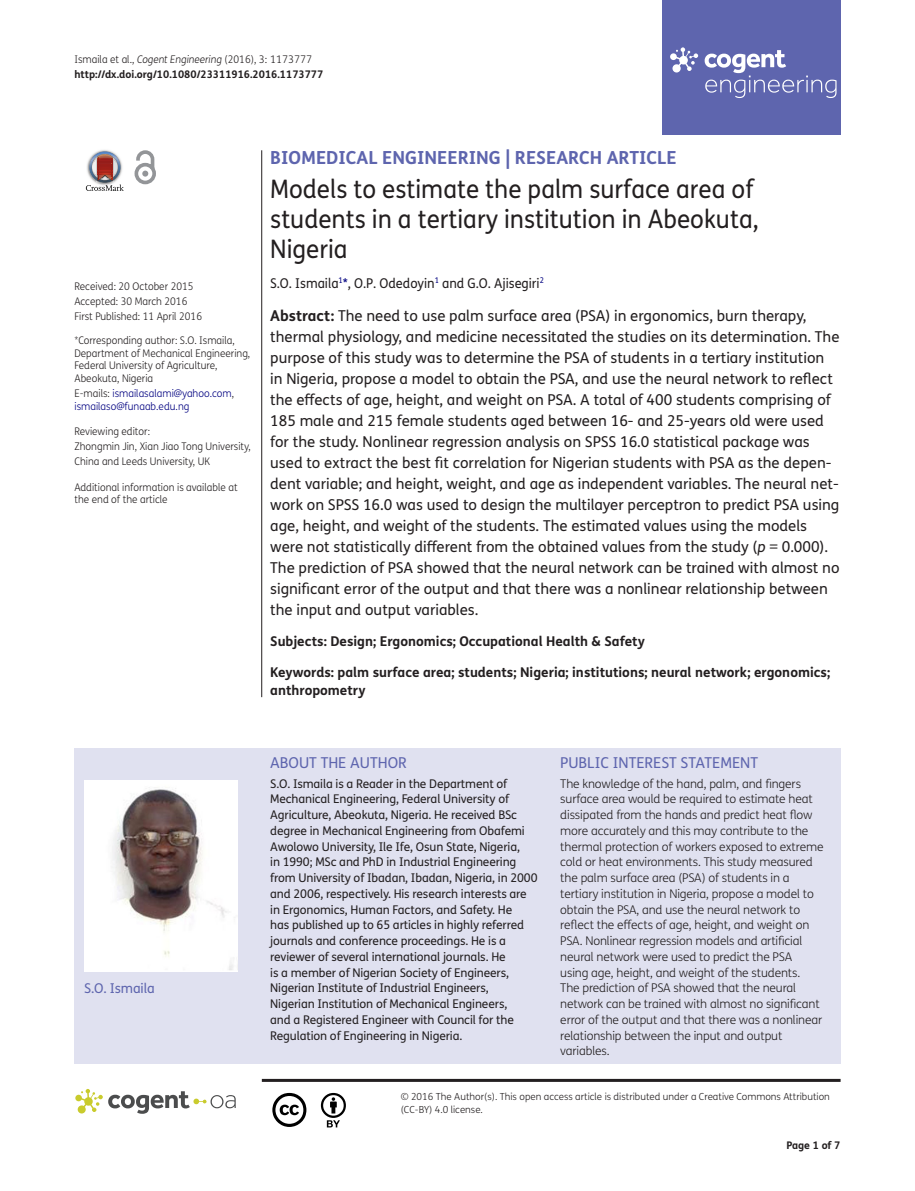
<style>
.page{position:relative;width:915px;height:1191px;background:#fff}
.page>*{position:absolute;margin:0;border:0;box-sizing:border-box;transform-origin:0 0}
.t1{font:25.5px/30px "FS Me Pro";color:#231f20;scale:.95 1}
.t2{font:700 18px "FS Me Pro";color:#5e65ae}
.t3{font:15px/21px "FS Me Pro";color:#231f20}
.t4{font:15px "FS Me Pro";color:#5e65ae}
.t5{font:700 13.5px/18px "FS Me Pro";color:#231f20}
.t6{font:13.5px "FS Me Pro";color:#231f20;scale:.95 1}
.t7{font:13.5px "FS Me Pro";letter-spacing:-.01em;color:#5e65ae}
.t8{font:12px/15.8px "FS Me Pro";letter-spacing:-.01em;color:#231f20}
.t9{font:300 12px/15.8px "FS Me Pro";letter-spacing:-.01em;color:#231f20}
.t10{font:300 10.5px/12.8px "FS Me Pro";color:#231f20;scale:.95 1}
.t11{font:700 10.5px/15px "FS Me Pro";color:#231f20}
.t12{font:300 10.5px/12.8px "FS Me Pro";color:#000080;scale:.95 1}
.t13{font:300 9.75px/12.8px "FS Me Pro";color:#231f20}
.s1{font-weight:300}
.s2{font-weight:300;font-style:italic}
.s3{color:#231f20}
.s4{color:#000080}
.s5{font-weight:700}
.s6{font-style:italic}
</style>
<div class="page">
<div style="left:661px;top:0;width:179px;height:134px;background:#5e65ae"></div>
<svg style="left:670px;top:47px;width:28px;height:25px"></svg>
<svg style="left:704px;top:50px;width:132px;height:48px"></svg>
<div style="left:74px;top:748px;width:766px;height:315px;background:#e0e1f0"></div>
<svg style="left:86px;top:151px;width:38px;height:40px"></svg>
<svg style="left:134px;top:150px;width:22px;height:34px"></svg>
<hr style="left:261px;top:150px;width:1px;height:547px;background:#231f20">
<hr style="left:262px;top:1078px;width:578px;height:3px;background:#231f20">
<svg style="left:75px;top:1089px;width:161px;height:24px"></svg>
<svg style="left:272px;top:1093px;width:34px;height:34px"></svg>
<svg style="left:321px;top:1093px;width:25px;height:34px"></svg>
<img style="left:84px;top:780px;width:153px;height:192px">
<p class="t11" style="left:74px;top:51px;width:250px"><span class="s1">Ismaila et al.,</span> <span class="s2">Cogent Engineering</span> <span class="s1">(2016), 3: 1173777 </span>http://dx.doi.org/10.1080/23311916.2016.1173777</p>
<p class="t10" style="left:74px;top:279px;width:136px;line-height:14.9px">Received: 20 October 2015<br>Accepted: 30 March 2016<br>First Published: 11 April 2016</p>
<p class="t10" style="left:74px;top:333px;width:186px">*Corresponding author: S.O. Ismaila, Department of Mechanical Engineering, Federal University of Agriculture, Abeokuta, Nigeria</p>
<p class="t12" style="left:74px;top:387px;width:170px"><span class="s3">E-mails:</span> ismailasalami@yahoo.com<span class="s3">, </span>ismailaso@funaab.edu.ng</p>
<p class="t10" style="left:74px;top:424px;width:187px;line-height:14.9px">Reviewing editor:<br>Zhongmin Jin, Xian Jiao Tong University,<br>China and Leeds University, UK</p>
<p class="t10" style="left:74px;top:480px;width:173px">Additional information is available at the end of the article</p>
<p class="t2" style="left:270px;top:143px;width:407px">BIOMEDICAL ENGINEERING | RESEARCH ARTICLE</p>
<h1 class="t1" style="left:270px;top:174px;width:515px">Models to estimate the palm surface area of students in a tertiary institution in Abeokuta,<br>Nigeria</h1>
<p class="t6" style="left:270px;top:273px;width:289px">S.O. Ismaila<sup>1</sup><span class="s4">*</span>, O.P. Odedoyin<sup>1</sup> and G.O. Ajisegiri<sup>2</sup></p>
<p class="t3" style="left:270px;top:305px;width:570px"><span class="s5">Abstract:</span> The need to use palm surface area (PSA) in ergonomics, burn therapy, thermal physiology, and medicine necessitated the studies on its determination. The purpose of this study was to determine the PSA of students in a tertiary institution in Nigeria, propose a model to obtain the PSA, and use the neural network to reflect the effects of age, height, and weight on PSA. A total of 400 students comprising of 185 male and 215 female students aged between 16- and 25-years old were used for the study. Nonlinear regression analysis on SPSS 16.0 statistical package was used to extract the best fit correlation for Nigerian students with PSA as the depen&shy;dent variable; and height, weight, and age as independent variables. The neural net&shy;work on SPSS 16.0 was used to design the multilayer perceptron to predict PSA using age, height, and weight of the students. The estimated values using the models were not statistically different from the obtained values from the study (<span class="s6">p</span> = 0.000).<br>The prediction of PSA showed that the neural network can be trained with almost no significant error of the output and that there was a nonlinear relationship between the input and output variables.</p>
<p class="t5" style="left:270px;top:632px;width:376px">Subjects: Design; Ergonomics; Occupational Health &amp; Safety</p>
<p class="t5" style="left:270px;top:662px;width:561px">Keywords: palm surface area; students; Nigeria; institutions; neural network; ergonomics; anthropometry</p>
<p class="t7" style="left:84px;top:979px;width:72px">S.O. Ismaila</p>
<p class="t4" style="left:270px;top:752px;width:138px">ABOUT THE AUTHOR</p>
<p class="t8" style="left:270px;top:775px;width:269px">S.O. Ismaila is a Reader in the Department of Mechanical Engineering, Federal University of Agriculture, Abeokuta, Nigeria. He received BSc degree in Mechanical Engineering from Obafemi Awolowo University, Ile Ife, Osun State, Nigeria,<br>in 1990; MSc and PhD in Industrial Engineering from University of Ibadan, Ibadan, Nigeria, in 2000 and 2006, respectively. His research interests are in Ergonomics, Human Factors, and Safety. He<br>has published up to 65 articles in highly referred journals and conference proceedings. He is a reviewer of several international journals. He<br>is a member of Nigerian Society of Engineers, Nigerian Institute of Industrial Engineers,<br>Nigerian Institution of Mechanical Engineers,<br>and a Registered Engineer with Council for the Regulation of Engineering in Nigeria.</p>
<p class="t4" style="left:560px;top:752px;width:199px">PUBLIC INTEREST STATEMENT</p>
<p class="t9" style="left:560px;top:775px;width:264px">The knowledge of the hand, palm, and fingers surface area would be required to estimate heat dissipated from the hands and predict heat flow more accurately and this may contribute to the thermal protection of workers exposed to extreme cold or heat environments. This study measured the palm surface area (PSA) of students in a tertiary institution in Nigeria, propose a model to obtain the PSA, and use the neural network to reflect the effects of age, height, and weight on PSA. Nonlinear regression models and artificial neural network were used to predict the PSA<br>using age, height, and weight of the students.<br>The prediction of PSA showed that the neural network can be trained with almost no significant error of the output and that there was a nonlinear relationship between the input and output variables.</p>
<p class="t13" style="left:400px;top:1090px;width:430px">© 2016 The Author(s). This open access article is distributed under a Creative Commons Attribution (CC-BY) 4.0 license.</p>
<p class="t11" style="left:786px;top:1137px;width:56px">Page 1 of 7</p>
</div>
